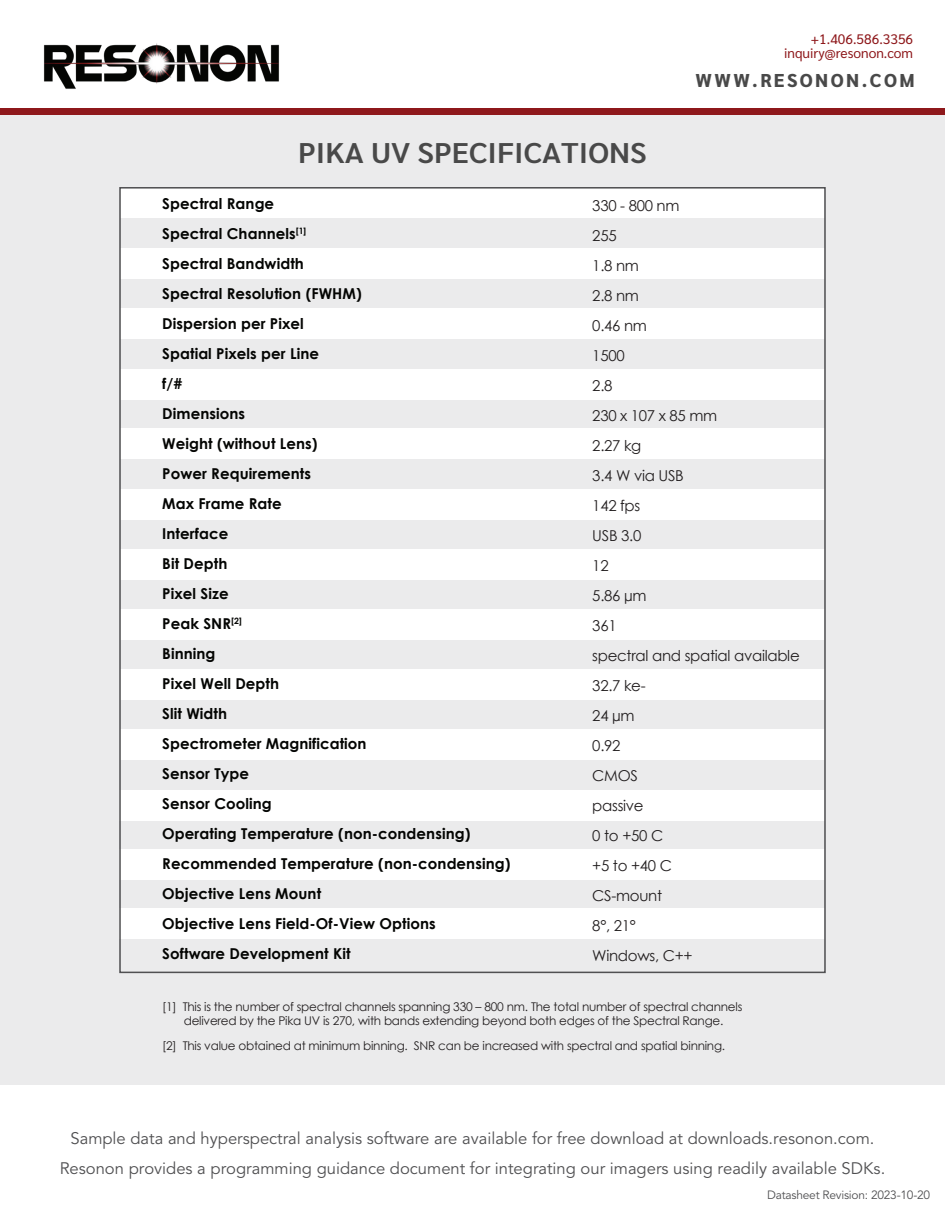
<style>
.page{position:relative;width:945px;height:1215px;background:#fff}
.page>*{position:absolute;margin:0;border:0;box-sizing:border-box;transform-origin:0 0}
.t1{font:600 28.5px "Sarabun";color:#494949;scale:1.07 1}
.t2{font:800 18.6px "Sarabun";letter-spacing:.13em;color:#494949}
.t3{font:16.65px/30px "Avenir LT Std";color:#505052;text-align:center}
.t4{font:700 15px/30px "Century Gothic";letter-spacing:.005em;color:#040503}
.t5{font:15px/30px "Century Gothic";letter-spacing:-.02em;color:#231f20}
.t6{font:13.8px "Sarabun";color:#8e181b}
.t7{font:12px/14.4px "Century Gothic";letter-spacing:-.02em;color:#231f20;text-align:center}
.t8{font:12px "Avenir LT Std";letter-spacing:-.02em;color:#505052}
</style>
<div class="page">
<div style="left:0;top:112px;width:945px;height:973px;background:#ebebec"></div>
<img style="left:43px;top:43px;width:237px;height:46px">
<div style="left:0;top:108px;width:945px;height:7px;background:#8e181b"></div>
<div style="left:120px;top:189px;width:705px;height:29px;background:#fff"></div>
<div style="left:120px;top:248px;width:705px;height:31px;background:#fff"></div>
<div style="left:120px;top:309px;width:705px;height:30px;background:#fff"></div>
<div style="left:120px;top:369px;width:705px;height:30px;background:#fff"></div>
<div style="left:120px;top:429px;width:705px;height:30px;background:#fff"></div>
<div style="left:120px;top:489px;width:705px;height:30px;background:#fff"></div>
<div style="left:120px;top:550px;width:705px;height:30px;background:#fff"></div>
<div style="left:120px;top:610px;width:705px;height:30px;background:#fff"></div>
<div style="left:120px;top:670px;width:705px;height:30px;background:#fff"></div>
<div style="left:120px;top:730px;width:705px;height:30px;background:#fff"></div>
<div style="left:120px;top:791px;width:705px;height:30px;background:#fff"></div>
<div style="left:120px;top:849px;width:705px;height:30px;background:#fff"></div>
<div style="left:120px;top:909px;width:705px;height:30px;background:#fff"></div>
<p class="t6" style="left:811px;top:31px;width:104px">+1.406.586.3356</p>
<p class="t6" style="left:784px;top:46px;width:131px">inquiry@resonon.com</p>
<h1 class="t1" style="left:298px;top:137px;width:327px">PIKA UV SPECIFICATIONS</h1>
<p class="t2" style="left:695px;top:70px;width:221px">WWW.RESONON.COM</p>
<p class="t4" style="left:162px;top:188px;width:350px">Spectral Range<br>Spectral Channels<sup>[1]<br></sup>Spectral Bandwidth<br>Spectral Resolution (FWHM)<br>Dispersion per Pixel<br>Spatial Pixels per Line<br>f/#<br>Dimensions<br>Weight (without Lens)<br>Power Requirements<br>Max Frame Rate<br>Interface<br>Bit Depth<br>Pixel Size<br>Peak SNR<sup>[2]<br></sup>Binning<br>Pixel Well Depth<br>Slit Width<br>Spectrometer Magnification<br>Sensor Type<br>Sensor Cooling<br>Operating Temperature (non-condensing)<br>Recommended Temperature (non-condensing)<br>Objective Lens Mount<br>Objective Lens Field-Of-View Options<br>Software Development Kit</p>
<p class="t5" style="left:592px;top:190px;width:209px">330 - 800 nm<br>255<br>1.8 nm<br>2.8 nm<br>0.46 nm<br>1500<br>2.8<br>230 x 107 x 85 mm<br>2.27 kg<br>3.4 W via USB<br>142 fps<br>USB 3.0<br>12<br>5.86 µm<br>361<br>spectral and spatial available<br>32.7 ke-<br>24 µm<br>0.92<br>CMOS<br>passive<br>0 to +50 C<br>+5 to +40 C<br>CS-mount<br>8°, 21°<br>Windows, C++</p>
<p class="t7" style="left:162px;top:999px;width:582px">[1] This is the number of spectral channels spanning 330 – 800 nm. The total number of spectral channels delivered by the Pika UV is 270, with bands extending beyond both edges of the Spectral Range.</p>
<p class="t7" style="left:162px;top:1038px;width:565px">[2] This value obtained at minimum binning. SNR can be increased with spectral and spatial binning.</p>
<p class="t3" style="left:60px;top:1123px;width:827px">Sample data and hyperspectral analysis software are available for free download at downloads.resonon.com.<br>Resonon provides a programming guidance document for integrating our imagers using readily available SDKs.</p>
<p class="t8" style="left:767px;top:1188px;width:165px">Datasheet Revision: 2023-10-20</p>
</div>
